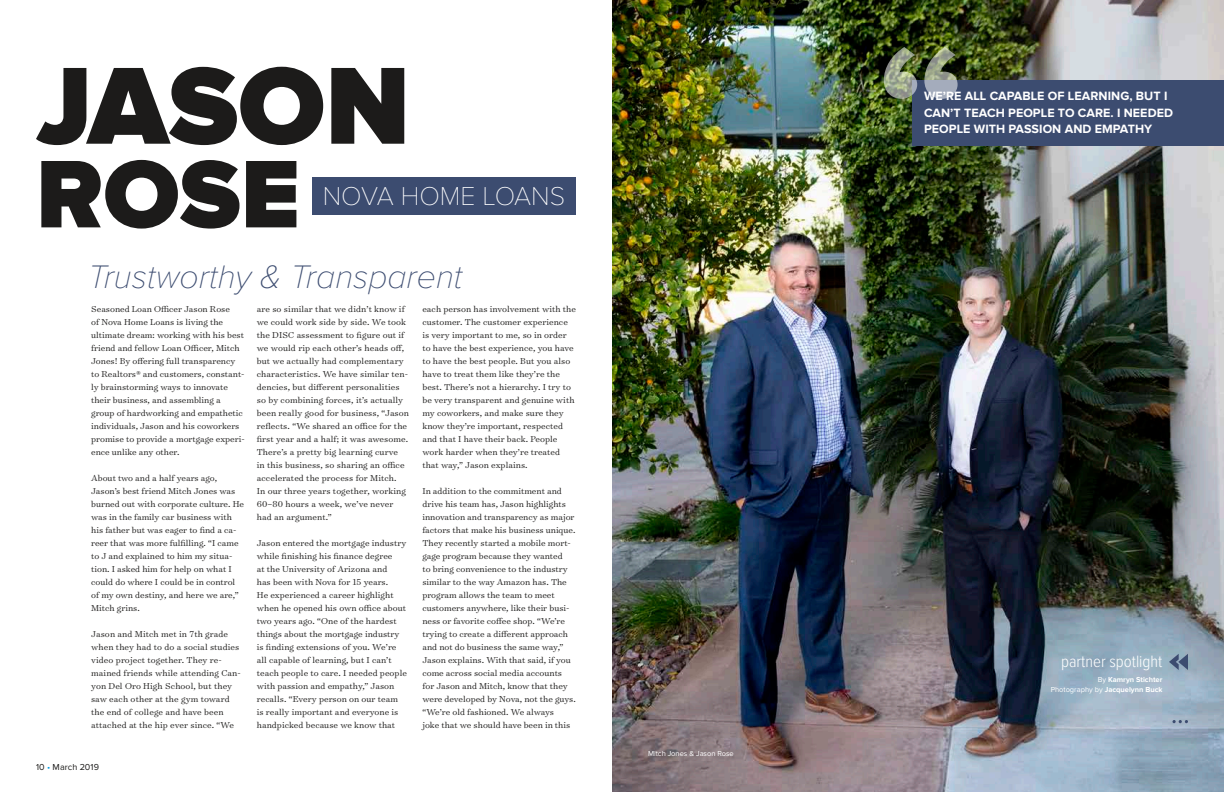
<style>
.page{position:relative;width:1224px;height:792px;background:#fff}
.page>*{position:absolute;margin:0;border:0;box-sizing:border-box;transform-origin:0 0}
.t1{font:900 113.6px "Proxima Nova";color:#1c1b1a}
.t2{font:900 99.5px "Proxima Nova";color:#1c1b1a}
.t3{font:italic 100 33.8px "Proxima Nova";color:#3c4c70}
.t4{font:100 26.8px "Proxima Nova T";color:#fff}
.t5{font:300 17px "Proxima Nova Cond";color:#fff}
.t6{font:700 12.5px/16.7px "Proxima Nova";letter-spacing:.005em;color:#fff}
.t7{font:300 9.8px/13px "Surveyor Text";color:#1c1b1a}
.t8{font:9px "Proxima Nova";letter-spacing:.015em;color:#1c1b1a}
.t9{font:700 7.5px/10px "Proxima Nova";color:#fff;text-align:right}
.t10{font:7.5px "Proxima Nova";color:#fff}
.s1{color:#0098dd}
.s2{font-weight:400}
</style>
<div class="page">
<div style="left:312px;top:177px;width:264px;height:38px;background:#3c4c70"></div>
<img style="left:612px;top:0;width:612px;height:792px">
<svg style="left:1173px;top:720px;width:15px;height:3px"></svg>
<div style="left:912px;top:80px;width:312px;height:65px;background:#3c4c70"></div>
<svg style="left:1169px;top:654px;width:19px;height:16px"></svg>
<img style="left:884px;top:47px;width:74px;height:52px">
<h1 class="t1" style="left:36px;top:54px;width:376px">JASON</h1>
<h2 class="t2" style="left:36px;top:149px;width:266px">ROSE</h2>
<h3 class="t4" style="left:323px;top:180px;width:244px">NOVA HOME LOANS</h3>
<h3 class="t3" style="left:88px;top:258px;width:376px">Trustworthy &amp; Transparent</h3>
<p class="t7" style="left:91px;top:302px;width:155px">Seasoned Loan Officer Jason Rose<br>of Nova Home Loans is living the ultimate dream: working with his best friend and fellow Loan Officer, Mitch Jones! By offering full transparency to Realtors® and customers, constant&shy;ly brainstorming ways to innovate their business, and assembling a group of hardworking and empathetic individuals, Jason and his coworkers promise to provide a mortgage experi&shy;ence unlike any other.</p>
<p class="t7" style="left:91px;top:471px;width:154px">About two and a half years ago,<br>Jason’s best friend Mitch Jones was burned out with corporate culture. He was in the family car business with his father but was eager to find a ca&shy;reer that was more fulfilling. “I came to J and explained to him my situa&shy;tion. I asked him for help on what I could do where I could be in control of my own destiny, and here we are,”<br>Mitch grins.</p>
<p class="t7" style="left:91px;top:627px;width:151px">Jason and Mitch met in 7th grade when they had to do a social studies video project together. They re&shy;mained friends while attending Can&shy;yon Del Oro High School, but they saw each other at the gym toward the end of college and have been attached at the hip ever since. “We</p>
<p class="t7" style="left:257px;top:302px;width:154px">are so similar that we didn’t know if we could work side by side. We took the DISC assessment to figure out if we would rip each other’s heads off, but we actually had complementary characteristics. We have similar ten&shy;dencies, but different personalities so by combining forces, it’s actually been really good for business, “Jason reflects. “We shared an office for the first year and a half; it was awesome.<br>There’s a pretty big learning curve<br>in this business, so sharing an office accelerated the process for Mitch.<br>In our three years together, working 60–80 hours a week, we’ve never had an argument.”</p>
<p class="t7" style="left:257px;top:536px;width:152px">Jason entered the mortgage industry while finishing his finance degree<br>at the University of Arizona and<br>has been with Nova for 15 years.<br>He experienced a career highlight when he opened his own office about two years ago. “One of the hardest things about the mortgage industry is finding extensions of you. We’re all capable of learning, but I can’t teach people to care. I needed people with passion and empathy,” Jason recalls. “Every person on our team is really important and everyone is handpicked because we know that</p>
<p class="t7" style="left:422px;top:302px;width:155px">each person has involvement with the customer. The customer experience is very important to me, so in order to have the best experience, you have to have the best people. But you also have to treat them like they’re the best. There’s not a hierarchy. I try to be very transparent and genuine with my coworkers, and make sure they know they’re important, respected and that I have their back. People work harder when they’re treated that way,” Jason explains.</p>
<p class="t7" style="left:422px;top:484px;width:155px">In addition to the commitment and drive his team has, Jason highlights innovation and transparency as major factors that make his business unique.<br>They recently started a mobile mort&shy;gage program because they wanted<br>to bring convenience to the industry similar to the way Amazon has. The program allows the team to meet customers anywhere, like their busi&shy;ness or favorite coffee shop. “We’re trying to create a different approach and not do business the same way,” Jason explains. With that said, if you come across social media accounts for Jason and Mitch, know that they were developed by Nova, not the guys. “We’re old fashioned. We always<br>joke that we should have been in this</p>
<p class="t8" style="left:36px;top:762px;width:65px">10 <span class="s1">•</span> March 2019</p>
<p class="t10" style="left:648px;top:749px;width:87px">Mitch Jones &amp; Jason Rose</p>
<p class="t6" style="left:924px;top:88px;width:251px">WE’RE ALL CAPABLE OF LEARNING, BUT I<br>CAN’T TEACH PEOPLE TO CARE. I NEEDED<br>PEOPLE WITH PASSION AND EMPATHY</p>
<h3 class="t5" style="left:1061px;top:654px;width:103px">partner spotlight</h3>
<p class="t9" style="left:1051px;top:675px;width:113px"><span class="s2">By</span> Kamryn Stichter<br><span class="s2">Photography by</span> Jacquelynn Buck</p>
</div>
